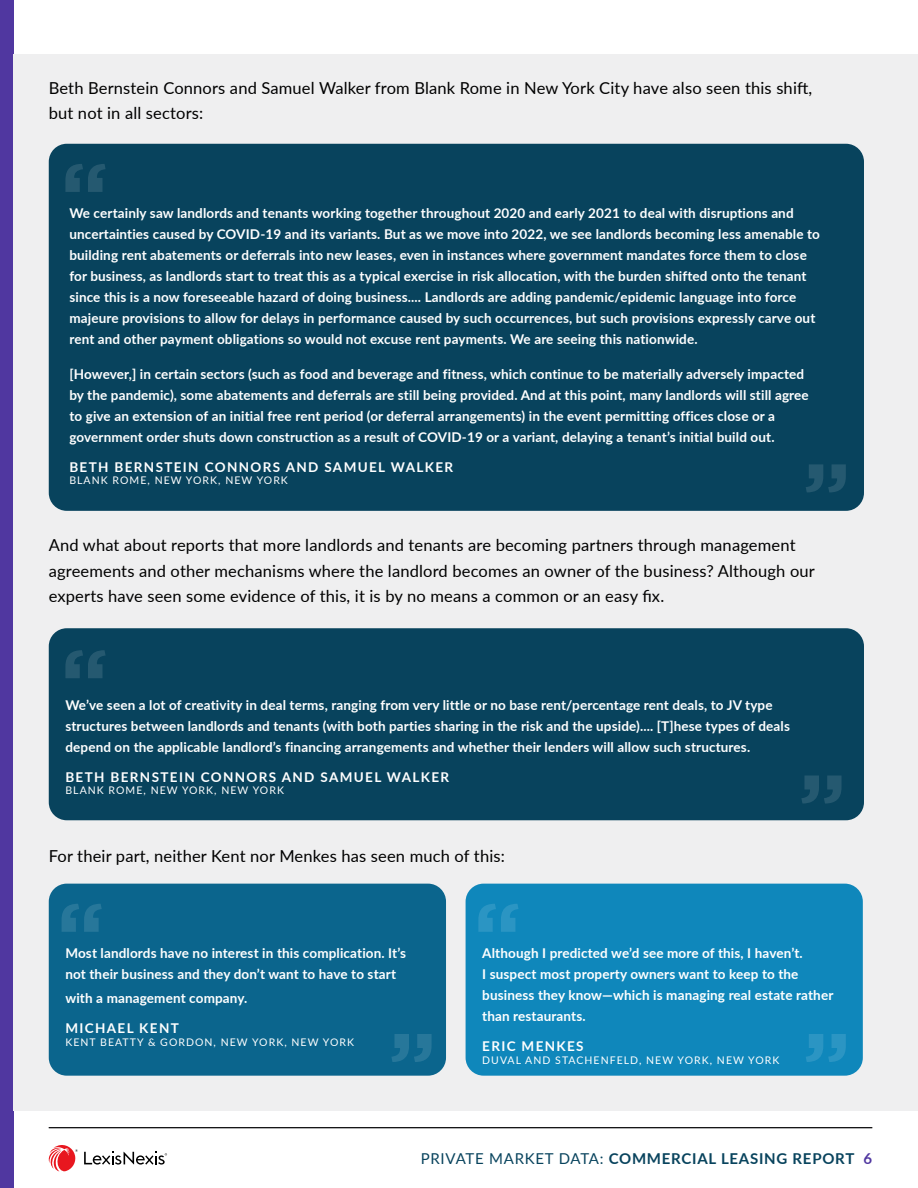
<style>
.page{position:relative;width:918px;height:1188px;background:#fff}
.page>*{position:absolute;margin:0;border:0;box-sizing:border-box;transform-origin:0 0}
.t1{font:16.5px/25.5px "Lato";letter-spacing:.01em;color:#000}
.t2{font:700 15px "Lato";letter-spacing:.05em;color:#08435d}
.t3{font:700 13.5px/21px "Lato";letter-spacing:.01em;color:#fff}
.t4{font:700 13.5px "Lato";letter-spacing:.1em;color:#fff}
.t5{font:10.5px "Lato";letter-spacing:.1em;color:#fff}
.s1{font-weight:400}
.s2{color:#5037a0}
</style>
<div class="page">
<div style="left:0;top:0;width:14px;height:1188px;background:#5037a0"></div>
<svg style="left:84px;top:1152px;width:83px;height:13px"></svg>
<svg style="left:48px;top:1145px;width:30px;height:27px"></svg>
<div style="left:14px;top:54px;width:904px;height:1056px;background:#efeff0"></div>
<hr style="left:49px;top:1127px;width:823px;height:1px;background:#000">
<div style="left:49px;top:144px;width:815px;height:367px;background:#08435d;border-radius:18px"></div>
<div style="left:49px;top:628px;width:815px;height:192px;background:#08435d;border-radius:18px"></div>
<svg style="left:65px;top:164px;width:41px;height:28px"></svg>
<svg style="left:65px;top:650px;width:40px;height:28px"></svg>
<div style="left:49px;top:884px;width:397px;height:192px;background:#0b658d;border-radius:18px"></div>
<div style="left:466px;top:884px;width:397px;height:192px;background:#0f87bb;border-radius:18px"></div>
<svg style="left:62px;top:904px;width:40px;height:28px"></svg>
<svg style="left:478px;top:904px;width:41px;height:28px"></svg>
<svg style="left:801px;top:775px;width:41px;height:29px"></svg>
<svg style="left:806px;top:1034px;width:40px;height:28px"></svg>
<svg style="left:806px;top:464px;width:40px;height:28px"></svg>
<svg style="left:391px;top:1034px;width:41px;height:28px"></svg>
<p class="t1" style="left:49px;top:74px;width:765px">Beth Bernstein Connors and Samuel Walker from Blank Rome in New York City have also seen this shift, but not in all sectors:</p>
<p class="t3" style="left:69px;top:202px;width:752px">We certainly saw landlords and tenants working together throughout 2020 and early 2021 to deal with disruptions and uncertainties caused by COVID-19 and its variants. But as we move into 2022, we see landlords becoming less amenable to building rent abatements or deferrals into new leases, even in instances where government mandates force them to close for business, as landlords start to treat this as a typical exercise in risk allocation, with the burden shifted onto the tenant since this is a now foreseeable hazard of doing business.... Landlords are adding pandemic/epidemic language into force majeure provisions to allow for delays in performance caused by such occurrences, but such provisions expressly carve out rent and other payment obligations so would not excuse rent payments. We are seeing this nationwide.</p>
<p class="t3" style="left:69px;top:363px;width:741px">[However,] in certain sectors (such as food and beverage and fitness, which continue to be materially adversely impacted by the pandemic), some abatements and deferrals are still being provided. And at this point, many landlords will still agree to give an extension of an initial free rent period (or deferral arrangements) in the event permitting offices close or a government order shuts down construction as a result of COVID-19 or a variant, delaying a tenant’s initial build out.</p>
<p class="t4" style="left:69px;top:457px;width:385px">BETH BERNSTEIN CONNORS AND SAMUEL WALKER</p>
<p class="t5" style="left:69px;top:473px;width:220px">BLANK ROME, NEW YORK, NEW YORK</p>
<p class="t1" style="left:49px;top:532px;width:768px">And what about reports that more landlords and tenants are becoming partners through management agreements and other mechanisms where the landlord becomes an owner of the business? Although our experts have seen some evidence of this, it is by no means a common or an easy fix.</p>
<p class="t3" style="left:65px;top:694px;width:726px">We’ve seen a lot of creativity in deal terms, ranging from very little or no base rent/percentage rent deals, to JV type structures between landlords and tenants (with both parties sharing in the risk and the upside).... [T]hese types of deals depend on the applicable landlord’s financing arrangements and whether their lenders will allow such structures.</p>
<p class="t4" style="left:65px;top:767px;width:385px">BETH BERNSTEIN CONNORS AND SAMUEL WALKER</p>
<p class="t5" style="left:65px;top:783px;width:220px">BLANK ROME, NEW YORK, NEW YORK</p>
<p class="t1" style="left:49px;top:843px;width:458px">For their part, neither Kent nor Menkes has seen much of this:</p>
<p class="t3" style="left:65px;top:942px;width:342px">Most landlords have no interest in this complication. It’s not their business and they don’t want to have to start</p>
<p class="t3" style="left:65px;top:987px;width:184px">with a management company.</p>
<p class="t4" style="left:65px;top:1018px;width:115px">MICHAEL KENT</p>
<p class="t5" style="left:65px;top:1034px;width:290px">KENT BEATTY &amp; GORDON, NEW YORK, NEW YORK</p>
<p class="t3" style="left:482px;top:942px;width:353px">Although I predicted we’d see more of this, I haven’t.<br>I suspect most property owners want to keep to the business they know—which is managing real estate rather than restaurants.</p>
<p class="t4" style="left:482px;top:1036px;width:103px">ERIC MENKES</p>
<p class="t5" style="left:482px;top:1052px;width:299px">DUVAL AND STACHENFELD, NEW YORK, NEW YORK</p>
<p class="t2" style="left:421px;top:1148px;width:453px"><span class="s1">PRIVATE MARKET DATA:</span> COMMERCIAL LEASING REPORT <span class="s2">6</span></p>
</div>
